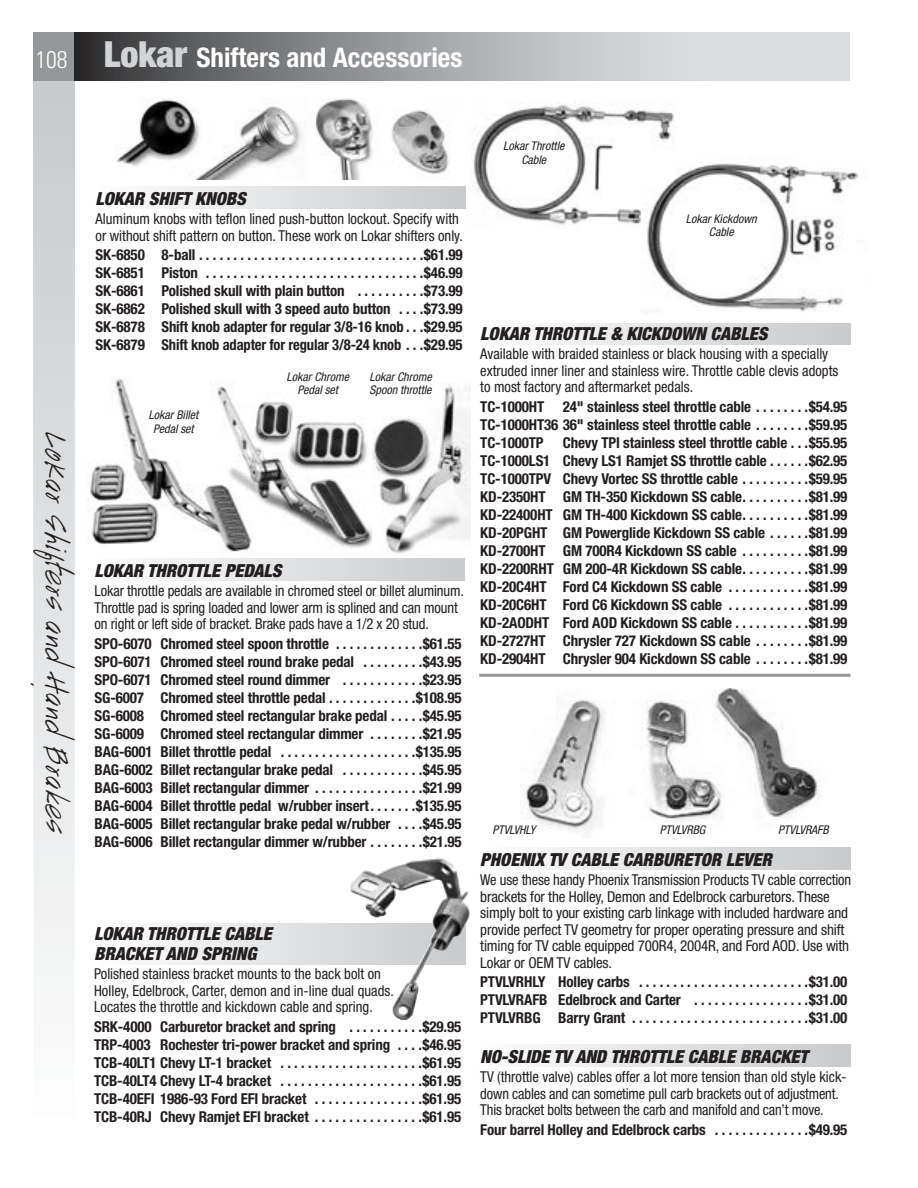
<style>
.page{position:relative;width:918px;height:1188px;background:#fff}
.page>*{position:absolute;margin:0;border:0;box-sizing:border-box;transform-origin:0 0}
.t1{font:30px "Handwriting";color:#231f20}
.t2{font:700 condensed 27px "Helvetica Neue";color:#fff}
.t3{font:300 condensed 24px "Univers";color:#fff}
.t4{font:italic 900 condensed 18px/19.5px "Helvetica Neue";color:#231f20}
.t5{font:700 condensed 15px/18px "Helvetica Neue";letter-spacing:-.01em;color:#231f20;text-align:justify}
.t6{font:condensed 15px/16.5px "Helvetica Neue";letter-spacing:-.01em;color:#231f20}
.t7{font:condensed 15px/16.5px "Helvetica Neue";letter-spacing:-.01em;color:#231f20;scale:.96 1}
.t8{font:italic condensed 12px/13.5px "Helvetica Neue";color:#231f20;text-align:center}
.s1{font-weight:900;font-stretch:normal;font-size:36px;color:#d1d3d4}
.s2{font-weight:900;font-size:36px;color:#d1d3d4}
</style>
<div class="page">
<div style="left:33px;top:33px;width:42px;height:48px;background:#949698"></div>
<svg style="left:75px;top:33px;width:775px;height:48px;background:#a0a1a3"></svg>
<svg style="left:33px;top:81px;width:42px;height:892px;background:#dedfe0"></svg>
<img style="left:116px;top:98px;width:333px;height:82px">
<div style="left:94px;top:187px;width:372px;height:21px;background:linear-gradient(to right,#fefefe,#c8c9cb)"></div>
<div style="left:479px;top:848px;width:371px;height:21px;background:linear-gradient(to right,#fdfefe,#c8c9cb)"></div>
<div style="left:479px;top:1045px;width:371px;height:21px;background:linear-gradient(to right,#fdfefe,#c8c9cb)"></div>
<div style="left:93px;top:559px;width:372px;height:21px;background:linear-gradient(to right,#fefefe,#c8c9cb)"></div>
<div style="left:479px;top:323px;width:371px;height:22px;background:linear-gradient(to right,#fdfefe,#c8c9cb)"></div>
<svg style="left:152px;top:924px;width:196px;height:40px"></svg>
<img style="left:473px;top:102px;width:201px;height:123px">
<img style="left:254px;top:401px;width:118px;height:147px">
<img style="left:372px;top:384px;width:98px;height:169px">
<img style="left:87px;top:379px;width:167px;height:173px">
<img style="left:642px;top:156px;width:217px;height:156px">
<hr style="left:479px;top:674px;width:371px;height:3px;background:#949698">
<img style="left:348px;top:858px;width:122px;height:163px">
<img style="left:523px;top:688px;width:298px;height:144px">
<h3 class="t3" style="left:36px;top:45px;width:33px">108</h3>
<h2 class="t2" style="left:94px;top:41px;width:481px"><span class="s1">'</span><span class="s2">28-</span><span class="s1">'</span><span class="s2">31 FORD</span> Hot rod Suspension Parts</h2>
<h2 class="t2" style="left:104px;top:41px;width:360px"><span class="s2">Lokar</span> Shifters and Accessories</h2>
<h1 class="t1" style="left:74px;top:432px;width:404px;rotate:90deg">LoKar Shifters and Hand Brakes</h1>
<h1 class="t1" style="left:74px;top:487px;width:293px;rotate:90deg">1928-1931 Suspension</h1>
<p class="t4" style="left:96px;top:188px;width:152px">LOKAR SHIFT KNOBS</p>
<p class="t6" style="left:96px;top:211px;width:369px">Aluminum knobs with teflon lined push-button lockout. Specify with or without shift pattern on button. These work on Lokar shifters only.</p>
<p class="t5" style="left:96px;top:246px;width:369px">SK-6850 8-ball . . . . . . . . . . . . . . . . . . . . . . . . . . . . . . . . $61.99<br>SK-6851 Piston . . . . . . . . . . . . . . . . . . . . . . . . . . . . . . . $46.99<br>SK-6861 Polished skull with plain button . . . . . . . . . $73.99<br>SK-6862 Polished skull with 3 speed auto button . . . $73.99<br>SK-6878 Shift knob adapter for regular 3/8-16 knob . . $29.95<br>SK-6879 Shift knob adapter for regular 3/8-24 knob . . $29.95</p>
<p class="t8" style="left:149px;top:408px;width:51px">Lokar Billet<br>Pedal set</p>
<p class="t8" style="left:287px;top:370px;width:64px">Lokar Chrome<br>Pedal set</p>
<p class="t8" style="left:369px;top:370px;width:64px;text-align:left">Lokar Chrome<br>Spoon throttle</p>
<p class="t4" style="left:95px;top:561px;width:189px">LOKAR THROTTLE PEDALS</p>
<p class="t6" style="left:95px;top:583px;width:371px">Lokar throttle pedals are available in chromed steel or billet aluminum.<br>Throttle pad is spring loaded and lower arm is splined and can mount on right or left side of bracket. Brake pads have a 1/2 x 20 stud.</p>
<p class="t5" style="left:95px;top:634px;width:369px">SPO-6070 Chromed steel spoon throttle . . . . . . . . . . . . $61.55<br>SPO-6071 Chromed steel round brake pedal . . . . . . . . $43.95<br>SPO-6071 Chromed steel round dimmer . . . . . . . . . . . $23.95<br>SG-6007 Chromed steel throttle pedal . . . . . . . . . . . . $108.95<br>SG-6008 Chromed steel rectangular brake pedal . . . . $45.95<br>SG-6009 Chromed steel rectangular dimmer . . . . . . . $21.95<br>BAG-6001 Billet throttle pedal . . . . . . . . . . . . . . . . . . . $135.95<br>BAG-6002 Billet rectangular brake pedal . . . . . . . . . . . $45.95<br>BAG-6003 Billet rectangular dimmer . . . . . . . . . . . . . . . $21.99<br>BAG-6004 Billet throttle pedal w/rubber insert . . . . . . $135.95<br>BAG-6005 Billet rectangular brake pedal w/rubber . . . $45.95<br>BAG-6006 Billet rectangular dimmer w/rubber . . . . . . . $21.95</p>
<p class="t4" style="left:94px;top:924px;width:179px">LOKAR THROTTLE CABLE<br>BRACKET AND SPRING</p>
<p class="t6" style="left:94px;top:966px;width:301px">Polished stainless bracket mounts to the back bolt on<br>Holley, Edelbrock, Carter, demon and in-line dual quads.<br>Locates the throttle and kickdown cable and spring.</p>
<p class="t5" style="left:94px;top:1017px;width:369px">SRK-4000 Carburetor bracket and spring . . . . . . . . . . $29.95<br>TRP-4003 Rochester tri-power bracket and spring . . . $46.95<br>TCB-40LT1 Chevy LT-1 bracket . . . . . . . . . . . . . . . . . . . . $61.95<br>TCB-40LT4 Chevy LT-4 bracket . . . . . . . . . . . . . . . . . . . . $61.95<br>TCB-40EFI 1986-93 Ford EFI bracket . . . . . . . . . . . . . . . $61.95<br>TCB-40RJ Chevy Ramjet EFI bracket . . . . . . . . . . . . . . . $61.95</p>
<p class="t8" style="left:503px;top:139px;width:63px">Lokar Throttle<br>Cable</p>
<p class="t8" style="left:686px;top:212px;width:72px">Lokar Kickdown<br>Cable</p>
<p class="t4" style="left:480px;top:323px;width:289px">LOKAR THROTTLE &amp; KICKDOWN CABLES</p>
<p class="t6" style="left:480px;top:346px;width:360px">Available with braided stainless or black housing with a specially extruded inner liner and stainless wire. Throttle cable clevis adopts to most factory and aftermarket pedals.</p>
<p class="t5" style="left:480px;top:397px;width:369px">TC-1000HT 24" stainless steel throttle cable . . . . . . . $54.95<br>TC-1000HT36 36" stainless steel throttle cable . . . . . . . $59.95<br>TC-1000TP</p>
<p class="t5" style="left:480px;top:433px;width:369px;text-indent:82px">Chevy TPI stainless steel throttle cable . . $55.95<br>TC-1000LS1 Chevy LS1 Ramjet SS throttle cable . . . . . $62.95<br>TC-1000TPV Chevy Vortec SS throttle cable . . . . . . . . . $59.95<br>KD-2350HT GM TH-350 Kickdown SS cable . . . . . . . . . $81.99<br>KD-22400HT GM TH-400 Kickdown SS cable . . . . . . . . . $81.99<br>KD-20PGHT GM Powerglide Kickdown SS cable . . . . . $81.99<br>KD-2700HT GM 700R4 Kickdown SS cable . . . . . . . . . $81.99<br>KD-2200RHT GM 200-4R Kickdown SS cable . . . . . . . . . $81.99<br>KD-20C4HT Ford C4 Kickdown SS cable . . . . . . . . . . . $81.99<br>KD-20C6HT Ford C6 Kickdown SS cable . . . . . . . . . . . $81.99<br>KD-2AODHT Ford AOD Kickdown SS cable . . . . . . . . . . $81.99<br>KD-2727HT Chrysler 727 Kickdown SS cable . . . . . . . $81.99<br>KD-2904HT Chrysler 904 Kickdown SS cable . . . . . . . $81.99</p>
<p class="t8" style="left:492px;top:823px;width:45px">PTVLVHLY</p>
<p class="t8" style="left:660px;top:823px;width:47px">PTVLVRBG</p>
<p class="t8" style="left:778px;top:823px;width:52px">PTVLVRAFB</p>
<p class="t4" style="left:480px;top:849px;width:293px">PHOENIX TV CABLE CARBURETOR LEVER</p>
<p class="t7" style="left:480px;top:871px;width:388px">We use these handy Phoenix Transmission Products TV cable correction brackets for the Holley, Demon and Edelbrock carburetors. These simply bolt to your existing carb linkage with included hardware and provide perfect TV geometry for proper operating pressure and shift timing for TV cable equipped 700R4, 2004R, and Ford AOD. Use with Lokar or OEM TV cables.</p>
<p class="t5" style="left:480px;top:973px;width:369px">PTVLVRHLY Holley carbs . . . . . . . . . . . . . . . . . . . . . . . . $31.00<br>PTVLVRAFB Edelbrock and Carter . . . . . . . . . . . . . . . . $31.00<br>PTVLVRBG Barry Grant ..........................$31.00</p>
<p class="t4" style="left:480px;top:1047px;width:329px">NO-SLIDE TV AND THROTTLE CABLE BRACKET</p>
<p class="t6" style="left:480px;top:1069px;width:368px">TV (throttle valve) cables offer a lot more tension than old style kick&shy;down cables and can sometime pull carb brackets out of adjustment.<br>This bracket bolts between the carb and manifold and can’t move.</p>
<p class="t5" style="left:480px;top:1120px;width:369px">Four barrel Holley and Edelbrock carbs . . . . . . . . . . . . . $49.95</p>
</div>
